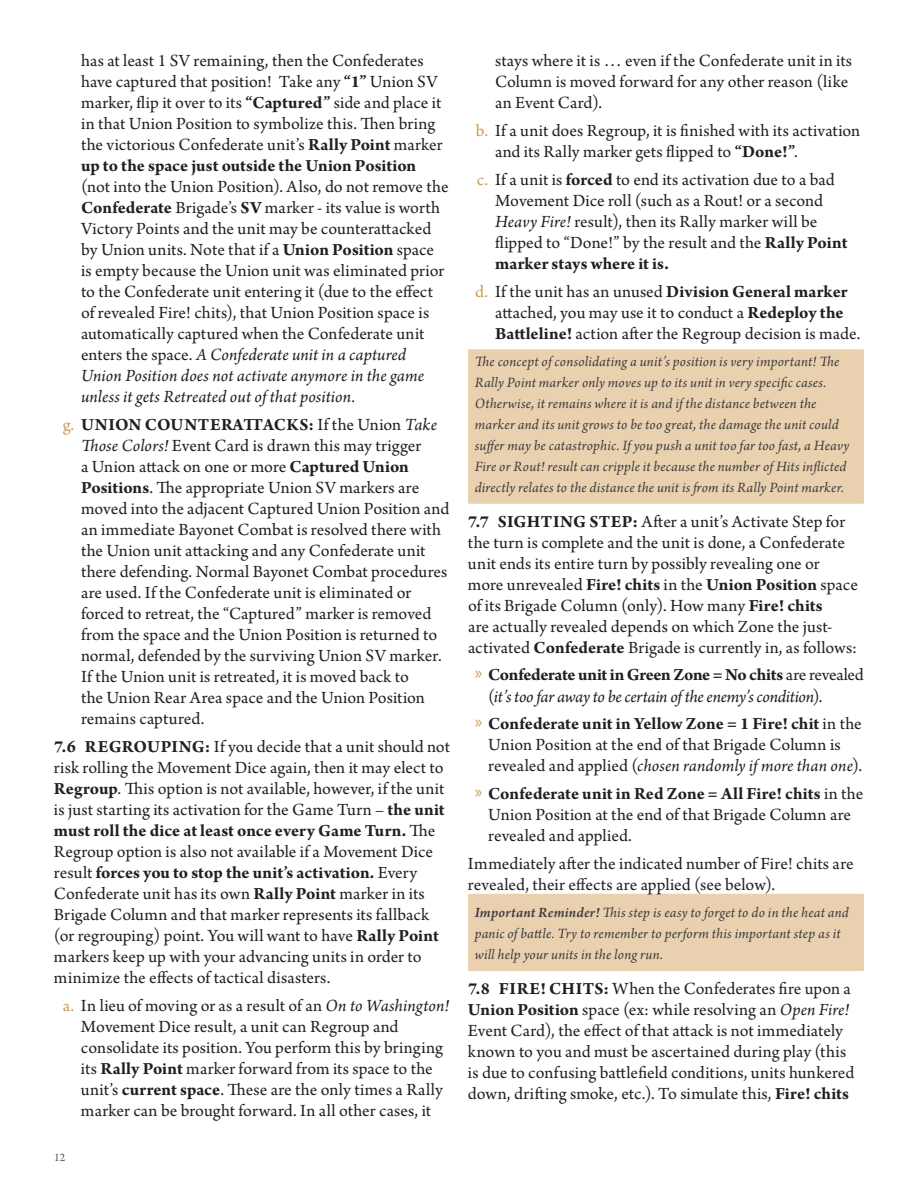
<style>
.page{position:relative;width:918px;height:1188px;background:#fff}
.page>*{position:absolute;margin:0;border:0;box-sizing:border-box;transform-origin:0 0}
.t1{font:18px/21px "Arno Pro";color:#231f20}
.t2{font:italic 18px/21px "Arno Pro";letter-spacing:-.015em;color:#231f20}
.t3{font:italic 15px/21px "Arno Pro";letter-spacing:.015em;color:#3e3e3f}
.t4{font:12px "Arno Pro";color:#57585a}
.s1{font-weight:700}
.s2{font-style:italic}
.s3{color:#cc9b54}
.s4{font-family:"Myriad Pro";font-style:normal;color:#cc9b54}
.s5{font-weight:700;font-style:normal}
.s6{font-style:normal}
.s7{font-family:"Myriad Pro";color:#cc9b54}
.s8{font-weight:600}
</style>
<div class="page">
<div style="left:468px;top:349px;width:396px;height:155px;background:#e9d1b0;border-radius:2px"></div>
<div style="left:468px;top:894px;width:396px;height:77px;background:#e9d1b0;border-radius:2px"></div>
<p class="t1" style="left:81px;top:51px;width:363px">has at least 1 SV remaining, then the Confederates have captured that position! Take any <span class="s1">“1”</span> Union SV marker, flip it over to its <span class="s1">“Captured”</span> side and place it in that Union Position to symbolize this. Then bring the victorious Confederate unit’s <span class="s1">Rally Point</span> marker <span class="s1">up to the space just outside the Union Position</span></p>
<p class="t1" style="left:81px;top:177px;width:369px">(not into the Union Position). Also, do not remove the <span class="s1">Confederate</span> Brigade’s <span class="s1">SV</span> marker - its value is worth Victory Points and the unit may be counterattacked by Union units. Note that if a <span class="s1">Union Position</span> space is empty because the Union unit was eliminated prior to the Confederate unit entering it (due to the effect of revealed Fire! chits), that Union Position space is automatically captured when the Confederate unit enters the space. <span class="s2">A Confederate unit in a captured Union Position does not activate anymore in the game unless it gets Retreated out of that position.</span></p>
<p class="t1" style="left:81px;top:415px;width:370px;text-indent:-18px"><span class="s3">g.</span> <span class="s1">UNION COUNTERATTACKS:</span> If the Union <span class="s2">Take Those Colors!</span> Event Card is drawn this may trigger<br>a Union attack on one or more <span class="s1">Captured Union Positions</span>. The appropriate Union SV markers are moved into the adjacent Captured Union Position and an immediate Bayonet Combat is resolved there with the Union unit attacking and any Confederate unit there defending. Normal Bayonet Combat procedures are used. If the Confederate unit is eliminated or forced to retreat, the “Captured” marker is removed from the space and the Union Position is returned to normal, defended by the surviving Union SV marker.<br>If the Union unit is retreated, it is moved back to<br>the Union Rear Area space and the Union Position remains captured.</p>
<p class="t1" style="left:54px;top:737px;width:397px"><span class="s1">7.6 REGROUPING:</span> If you decide that a unit should not risk rolling the Movement Dice again, then it may elect to <span class="s1">Regroup</span>. This option is not available, however, if the unit is just starting its activation for the Game Turn – <span class="s1">the unit must roll the dice at least once every Game Turn.</span> The Regroup option is also not available if a Movement Dice result <span class="s1">forces you to stop the unit’s activation.</span> Every Confederate unit has its own <span class="s1">Rally Point</span> marker in its Brigade Column and that marker represents its fallback (or regrouping) point. You will want to have <span class="s1">Rally Point </span>markers keep up with your advancing units in order to minimize the effects of tactical disasters.</p>
<p class="t1" style="left:81px;top:996px;width:370px;text-indent:-18px"><span class="s3">a.</span> In lieu of moving or as a result of an <span class="s2">On to Washington!<br></span>Movement Dice result, a unit can Regroup and consolidate its position. You perform this by bringing its <span class="s1">Rally Point</span> marker forward from its space to the unit’s <span class="s1">current space</span>. These are the only times a Rally marker can be brought forward. In all other cases, it</p>
<p class="t4" style="left:54px;top:1151px;width:13px">12</p>
<p class="t1" style="left:495px;top:51px;width:359px">stays where it is … even if the Confederate unit in its<br>Column is moved forward for any other reason (like an Event Card).</p>
<p class="t1" style="left:495px;top:121px;width:367px;text-indent:-19px"><span class="s3">b.</span> If a unit does Regroup, it is finished with its activation and its Rally marker gets flipped to <span class="s1">“Done!”</span>.</p>
<p class="t1" style="left:495px;top:170px;width:354px;text-indent:-18px"><span class="s3">c.</span> If a unit is <span class="s1">forced</span> to end its activation due to a bad Movement Dice roll (such as a Rout! or a second <span class="s2">Heavy Fire!</span> result), then its Rally marker will be flipped to “Done!” by the result and the <span class="s1">Rally Point marker stays where it is.</span></p>
<p class="t1" style="left:495px;top:282px;width:367px;text-indent:-20px"><span class="s3">d.</span> If the unit has an unused <span class="s1">Division General marker </span>attached, you may use it to conduct a <span class="s1">Redeploy the<br>Battleline!</span> action after the Regroup decision is made.</p>
<p class="t3" style="left:475px;top:352px;width:376px">The concept of consolidating a unit’s position is very important! The Rally Point marker only moves up to its unit in very specific cases.<br>Otherwise, it remains where it is and if the distance between the marker and its unit grows to be too great, the damage the unit could suffer may be catastrophic. If you push a unit too far too fast, a Heavy Fire or Rout! result can cripple it because the number of Hits inflicted directly relates to the distance the unit is from its Rally Point marker.</p>
<p class="t1" style="left:468px;top:512px;width:391px"><span class="s1">7.7 SIGHTING STEP:</span> After a unit’s Activate Step for the turn is complete and the unit is done, a Confederate unit ends its entire turn by possibly revealing one or more unrevealed <span class="s1">Fire! chits</span> in the <span class="s1">Union Position</span> space of its Brigade Column (only). How many <span class="s1">Fire! chits<br></span>are actually revealed depends on which Zone the just&shy;activated <span class="s1">Confederate</span> Brigade is currently in, as follows:</p>
<p class="t2" style="left:488px;top:666px;width:377px;text-indent:-14px"><span class="s4">»</span> <span class="s5">Confederate unit in Green Zone = No chits</span> <span class="s6">are revealed (</span>it’s too far away to be certain of the enemy’s condition<span class="s6">).</span></p>
<p class="t1" style="left:488px;top:714px;width:375px;text-indent:-14px"><span class="s7">»</span> <span class="s1">Confederate unit in Yellow Zone = 1 Fire! chit</span> in the<br>Union Position at the end of that Brigade Column is revealed and applied (<span class="s2">chosen randomly if more than one</span>).</p>
<p class="t1" style="left:488px;top:784px;width:377px;text-indent:-14px"><span class="s7">»</span> <span class="s1">Confederate unit in Red Zone = All Fire! chits</span> in the<br>Union Position at the end of that Brigade Column are revealed and applied.</p>
<p class="t1" style="left:468px;top:854px;width:387px">Immediately after the indicated number of Fire! chits are revealed, their effects are applied (see below).</p>
<p class="t3" style="left:475px;top:903px;width:376px"><span class="s8">Important Reminder!</span> This step is easy to forget to do in the heat and panic of battle. Try to remember to perform this important step as it will help your units in the long run.</p>
<p class="t1" style="left:468px;top:979px;width:388px"><span class="s1">7.8 FIRE! CHITS:</span> When the Confederates fire upon a <span class="s1">Union Position</span> space (ex: while resolving an <span class="s2">Open Fire!<br></span>Event Card), the effect of that attack is not immediately known to you and must be ascertained during play (this is due to confusing battlefield conditions, units hunkered down, drifting smoke, etc.). To simulate this, <span class="s1">Fire! chits</span></p>
</div>
